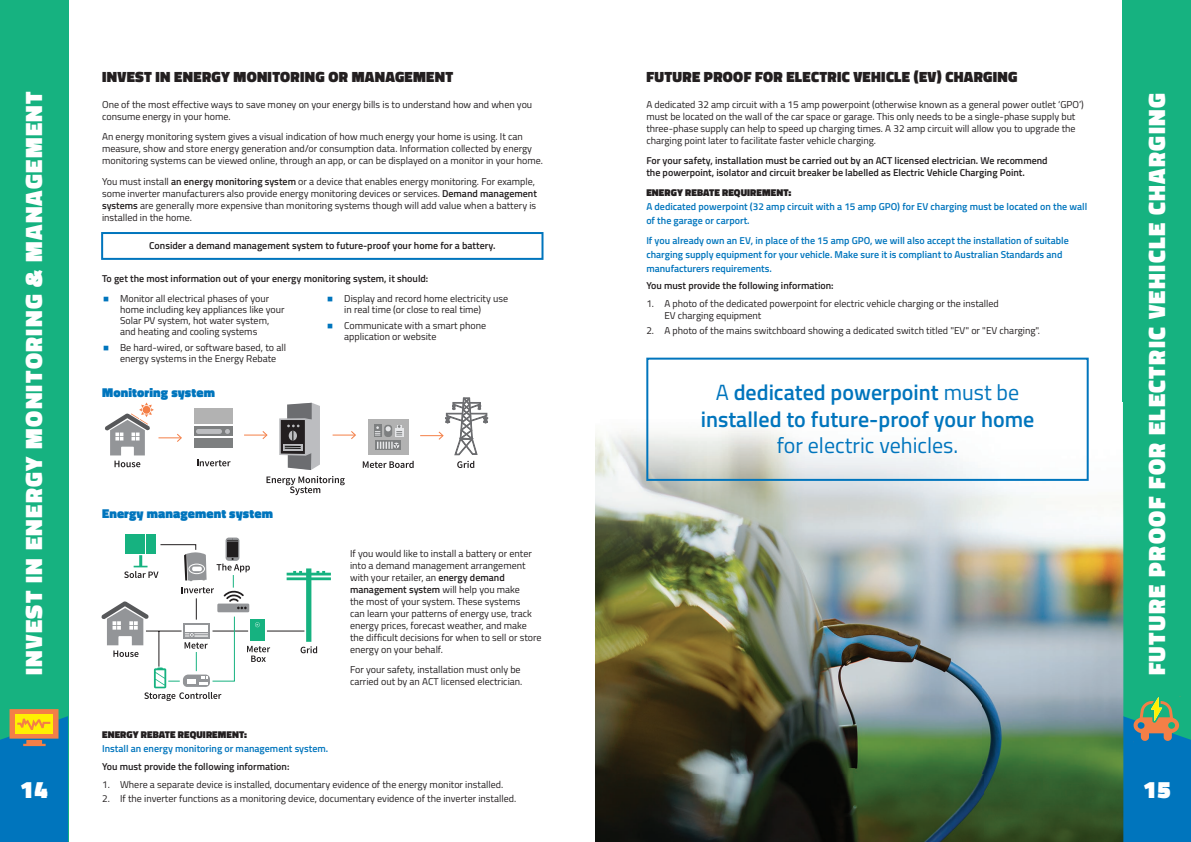
<style>
.page{position:relative;width:1191px;height:842px;background:#fff}
.page>*{position:absolute;margin:0;border:0;box-sizing:border-box;transform-origin:0 0}
.t1{font:900 24px "Titillium Web";letter-spacing:.06em;color:#fff}
.t2{font:600 22px/26.4px "Titillium Web";color:#0075bd;text-align:center}
.t3{font:22px "Titillium Web";color:#0075bd}
.t4{font:900 15px "Titillium Web";letter-spacing:.02em;color:#231f20}
.t5{font:900 13px "Titillium Web";letter-spacing:.01em;color:#0075bd}
.t6{font:10px/12px "Titillium Web";color:#231f20}
.t7{font:600 10px/12px "Titillium Web";color:#231f20}
.t8{font:600 10px/14px "Titillium Web";color:#0075bd}
.t9{font:900 10px "Titillium Web";letter-spacing:.01em;color:#231f20}
.s1{font-weight:600}
.s2{font-weight:400}
</style>
<div class="page">
<div style="left:1123px;top:0;width:68px;height:842px;background:#16b280"></div>
<div style="left:0;top:0;width:68px;height:842px;background:#16b280"></div>
<img style="left:595px;top:403px;width:529px;height:439px">
<svg style="left:1123px;top:697px;width:68px;height:145px;background:#1a80a7"></svg>
<div style="left:646px;top:358px;width:442px;height:123px;border:2px solid #0075bd"></div>
<svg style="left:0;top:709px;width:68px;height:133px;background:#2b81a1"></svg>
<svg style="left:279px;top:403px;width:41px;height:67px;background:#8c8c8e"></svg>
<div style="left:368px;top:419px;width:40px;height:35px;background:#b2b2b2"></div>
<svg style="left:375px;top:440px;width:26px;height:10px"></svg>
<svg style="left:377px;top:442px;width:22px;height:7px"></svg>
<div style="left:384px;top:425px;width:8px;height:12px;background:#7d7f80;border-radius:3px"></div>
<div style="left:395px;top:429px;width:8px;height:8px;background:#e6e7e9"></div>
<div style="left:374px;top:425px;width:7px;height:12px;background:#7d7f80"></div>
<svg style="left:375px;top:425px;width:27px;height:11px"></svg>
<div style="left:194px;top:426px;width:39px;height:10px;background:#7d7f80"></div>
<div style="left:194px;top:438px;width:39px;height:10px;background:#7d7f80"></div>
<div style="left:196px;top:429px;width:26px;height:5px;background:#bcbdc0;border-radius:2px"></div>
<svg style="left:225px;top:429px;width:5px;height:5px"></svg>
<div style="left:194px;top:408px;width:39px;height:16px;background:#b2b2b2"></div>
<svg style="left:114px;top:461px;width:26px;height:6px"></svg>
<svg style="left:266px;top:476px;width:79px;height:19px"></svg>
<svg style="left:197px;top:460px;width:33px;height:6px"></svg>
<svg style="left:363px;top:461px;width:51px;height:7px"></svg>
<svg style="left:105px;top:402px;width:77px;height:53px"></svg>
<svg style="left:244px;top:431px;width:23px;height:8px"></svg>
<svg style="left:420px;top:397px;width:68px;height:71px"></svg>
<svg style="left:332px;top:431px;width:24px;height:8px"></svg>
<div style="left:125px;top:534px;width:10px;height:10px;background:#16b280"></div>
<div style="left:135px;top:534px;width:10px;height:10px;background:#16b280"></div>
<div style="left:146px;top:534px;width:10px;height:10px;background:#16b280"></div>
<svg style="left:225px;top:537px;width:14px;height:24px"></svg>
<svg style="left:101px;top:539px;width:230px;height:162px"></svg>
<div style="left:101px;top:232px;width:442px;height:28px;border:2px solid #0075bd"></div>
<h1 class="t1" style="left:16px;top:675px;width:586px;rotate:-90deg">INvEST IN ENERGY MONITORING &amp; MANAGEMENT</h1>
<h3 class="t4" style="left:102px;top:65px;width:352px">INvEST IN ENERGY MONITORING OR MANAGEMENT</h3>
<p class="t6" style="left:102px;top:98px;width:432px">One of the most effective ways to save money on your energy bills is to understand how and when you consume energy in your home.</p>
<p class="t6" style="left:102px;top:130px;width:442px">An energy monitoring system gives a visual indication of how much energy your home is using. It can measure, show and store energy generation and/or consumption data. Information collected by energy monitoring systems can be viewed online, through an app, or can be displayed on a monitor in your home.</p>
<p class="t6" style="left:102px;top:175px;width:436px">You must install <span class="s1">an energy monitoring system</span> or a device that enables energy monitoring. For example, some inverter manufacturers also provide energy monitoring devices or services. <span class="s1">Demand management systems</span> are generally more expensive than monitoring systems though will add value when a battery is installed in the home.</p>
<p class="t7" style="left:149px;top:239px;width:348px">Consider a demand management system to future-proof your home for a battery.</p>
<p class="t7" style="left:102px;top:272px;width:328px">To get the most information out of your energy monitoring system, it should:</p>
<p class="t6" style="left:120px;top:292px;width:166px;line-height:11px">Monitor all electrical phases of your home including key appliances like your Solar PV system, hot water system, and heating and cooling systems</p>
<p class="t6" style="left:120px;top:342px;width:167px;line-height:11px">Be hard-wired, or software based, to all energy systems in the Energy Rebate</p>
<p class="t6" style="left:344px;top:292px;width:165px;line-height:11px">Display and record home electricity use in real time (or close to real time)</p>
<p class="t6" style="left:344px;top:320px;width:143px;line-height:11px">Communicate with a smart phone application or website</p>
<h3 class="t5" style="left:102px;top:383px;width:114px">Monitoring system</h3>
<h3 class="t5" style="left:102px;top:504px;width:172px">Energy management system</h3>
<p class="t6" style="left:350px;top:547px;width:193px">If you would like to install a battery or enter into a demand management arrangement with your retailer, an <span class="s1">energy demand management system</span> will help you make<br>the most of your system. These systems<br>can learn your patterns of energy use, track energy prices, forecast weather, and make the difficult decisions for when to sell or store energy on your behalf.</p>
<p class="t6" style="left:350px;top:663px;width:174px">For your safety, installation must only be carried out by an ACT licensed electrician.</p>
<h3 class="t4" style="left:646px;top:65px;width:372px">FUTURE PROOF FOR ELECTRIC VEHICLE (EV) CHARGING</h3>
<p class="t6" style="left:646px;top:98px;width:439px">A dedicated 32 amp circuit with a 15 amp powerpoint (otherwise known as a general power outlet ‘GPO’) must be located on the wall of the car space or garage. This only needs to be a single-phase supply but three-phase supply can help to speed up charging times. A 32 amp circuit will allow you to upgrade the charging point later to facilitate faster vehicle charging.</p>
<p class="t7" style="left:646px;top:154px;width:403px">For your safety, installation must be carried out by an ACT licensed electrician. We recommend the powerpoint, isolator and circuit breaker be labelled as Electric Vehicle Charging Point.</p>
<p class="t9" style="left:646px;top:185px;width:146px">ENERGY REBATE REQUIREMENT:</p>
<p class="t8" style="left:646px;top:199px;width:442px">A dedicated powerpoint (32 amp circuit with a 15 amp GPO) for EV charging must be located on the wall of the garage or carport.</p>
<p class="t8" style="left:646px;top:233px;width:424px">If you already own an EV, in place of the 15 amp GPO, we will also accept the installation of suitable charging supply equipment for your vehicle. Make sure it is compliant to Australian Standards and manufacturers requirements.</p>
<p class="t7" style="left:646px;top:279px;width:189px">You must provide the following information:</p>
<p class="t6" style="left:664px;top:297px;width:336px;text-indent:-18px">1. A photo of the dedicated powerpoint for electric vehicle charging or the installed<br>EV charging equipment</p>
<p class="t6" style="left:646px;top:324px;width:395px">2. A photo of the mains switchboard showing a dedicated switch titled "EV" or "EV charging".</p>
<h2 class="t2" style="left:700px;top:378px;width:335px"><span class="s2">A</span> dedicated powerpoint <span class="s2">must be </span>installed to future-proof your home</h2>
<h2 class="t3" style="left:776px;top:429px;width:183px">for electric vehicles.</h2>
<h1 class="t1" style="left:1139px;top:675px;width:584px;rotate:-90deg">FUTURE PROOF FOR ELECTRIC vEHICLE CHARGING</h1>
<p class="t9" style="left:102px;top:727px;width:146px">ENERGY REBATE REQUIREMENT:</p>
<p class="t8" style="left:102px;top:741px;width:228px">Install an energy monitoring or management system.</p>
<p class="t7" style="left:102px;top:760px;width:189px">You must provide the following information:</p>
<p class="t6" style="left:102px;top:777px;width:402px">1. Where a separate device is installed, documentary evidence of the energy monitor installed.</p>
<p class="t6" style="left:102px;top:792px;width:416px">2. If the inverter functions as a monitoring device, documentary evidence of the inverter installed.</p>
<h1 class="t1" style="left:20px;top:772px;width:29px">14</h1>
<h1 class="t1" style="left:1143px;top:772px;width:29px">15</h1>
</div>
